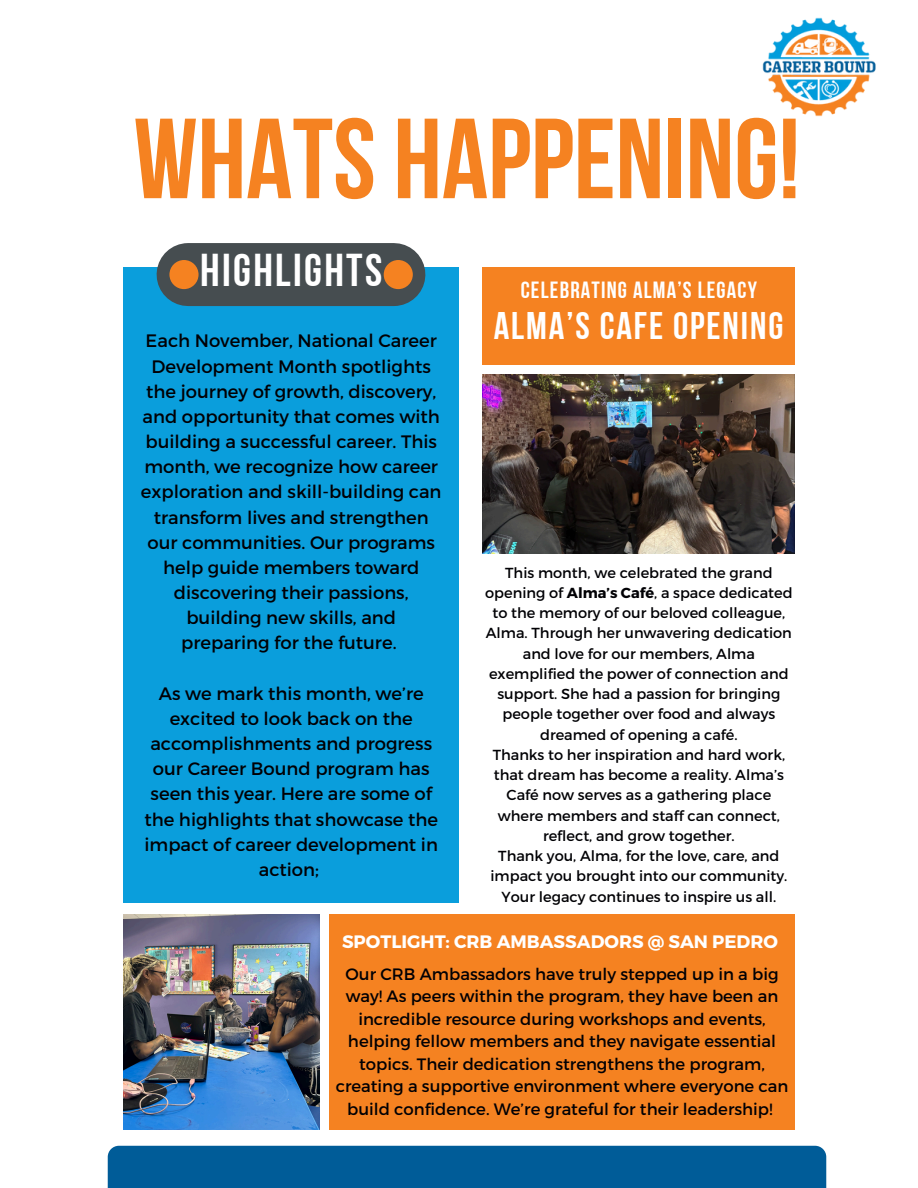
<style>
.page{position:relative;width:918px;height:1188px;background:#fff}
.page>*{position:absolute;margin:0;border:0;box-sizing:border-box;transform-origin:0 0}
.t1{font:113.7px "Bebas Neue Cyrillic";color:#f58221}
.t2{font:45.9px "Bebas Neue Cyrillic";letter-spacing:.05em;color:#fff}
.t3{font:38.4px "Bebas Neue Cyrillic";letter-spacing:.05em;color:#fff}
.t4{font:23.4px "Bebas Neue Cyrillic";letter-spacing:.05em;color:#fff}
.t5{font:18px/25.2px "Montserrat";color:#010004;text-align:center}
.t6{font:700 18px "Montserrat";color:#fff}
.t7{font:16.5px/22.5px "Montserrat";color:#010004;text-align:center}
.t8{font:14.55px/20.2px "Montserrat";color:#010004;text-align:center}
.s1{font-weight:700}
</style>
<div class="page">
<img style="left:483px;top:374px;width:311px;height:179px">
<div style="left:123px;top:268px;width:336px;height:635px;background:#0a9edc"></div>
<div style="left:329px;top:915px;width:466px;height:215px;background:#f58221"></div>
<img style="left:123px;top:915px;width:197px;height:215px">
<div style="left:483px;top:268px;width:312px;height:97px;background:#f58221"></div>
<div style="left:188px;top:243px;width:206px;height:63px;background:#464d50"></div>
<div style="left:384px;top:260px;width:29px;height:29px;background:#f58221;border-radius:50%"></div>
<div style="left:169px;top:260px;width:30px;height:29px;background:#f58221;border-radius:50%"></div>
<img style="left:762px;top:18px;width:114px;height:99px">
<div style="left:108px;top:1146px;width:718px;height:42px;background:#005c98"></div>
<p class="t1" style="left:134px;top:113px;width:668px">WHATS HAPPENING!</p>
<h1 class="t2" style="left:200px;top:252px;width:184px">HIGHLIGHTS</h1>
<h5 class="t5" style="left:141px;top:327px;width:302px">Each November, National Career<br>Development Month spotlights the journey of growth, discovery, and opportunity that comes with building a successful career. This month, we recognize how career exploration and skill-building can transform lives and strengthen our communities. Our programs help guide members toward discovering their passions, building new skills, and preparing for the future.</h5>
<h5 class="t5" style="left:144px;top:680px;width:295px">As we mark this month, we’re excited to look back on the accomplishments and progress our Career Bound program has seen this year. Here are some of the highlights that showcase the impact of career development in action;</h5>
<p class="t4" style="left:521px;top:281px;width:238px">CELEBRATING ALMA’S LEGACY</p>
<p class="t3" style="left:494px;top:310px;width:291px">ALMA’S CAFE OPENING</p>
<p class="t8" style="left:485px;top:562px;width:309px">This month, we celebrated the grand opening of <span class="s1">Alma’s Café</span>, a space dedicated to the memory of our beloved colleague, Alma. Through her unwavering dedication and love for our members, Alma exemplified the power of connection and support. She had a passion for bringing people together over food and always dreamed of opening a café.</p>
<h2 class="t8" style="left:493px;top:744px;width:294px">Thanks to her inspiration and hard work, that dream has become a reality. Alma’s Café now serves as a gathering place where members and staff can connect, reflect, and grow together.</h2>
<h3 class="t8" style="left:491px;top:845px;width:298px">Thank you, Alma, for the love, care, and impact you brought into our community.<br>Your legacy continues to inspire us all.</h3>
<p class="t6" style="left:342px;top:930px;width:437px">SPOTLIGHT: CRB AMBASSADORS @ SAN PEDRO</p>
<p class="t7" style="left:336px;top:962px;width:454px">Our CRB Ambassadors have truly stepped up in a big way! As peers within the program, they have been an incredible resource during workshops and events, helping fellow members and they navigate essential topics. Their dedication strengthens the program, creating a supportive environment where everyone can build confidence. We’re grateful for their leadership!</p>
</div>
